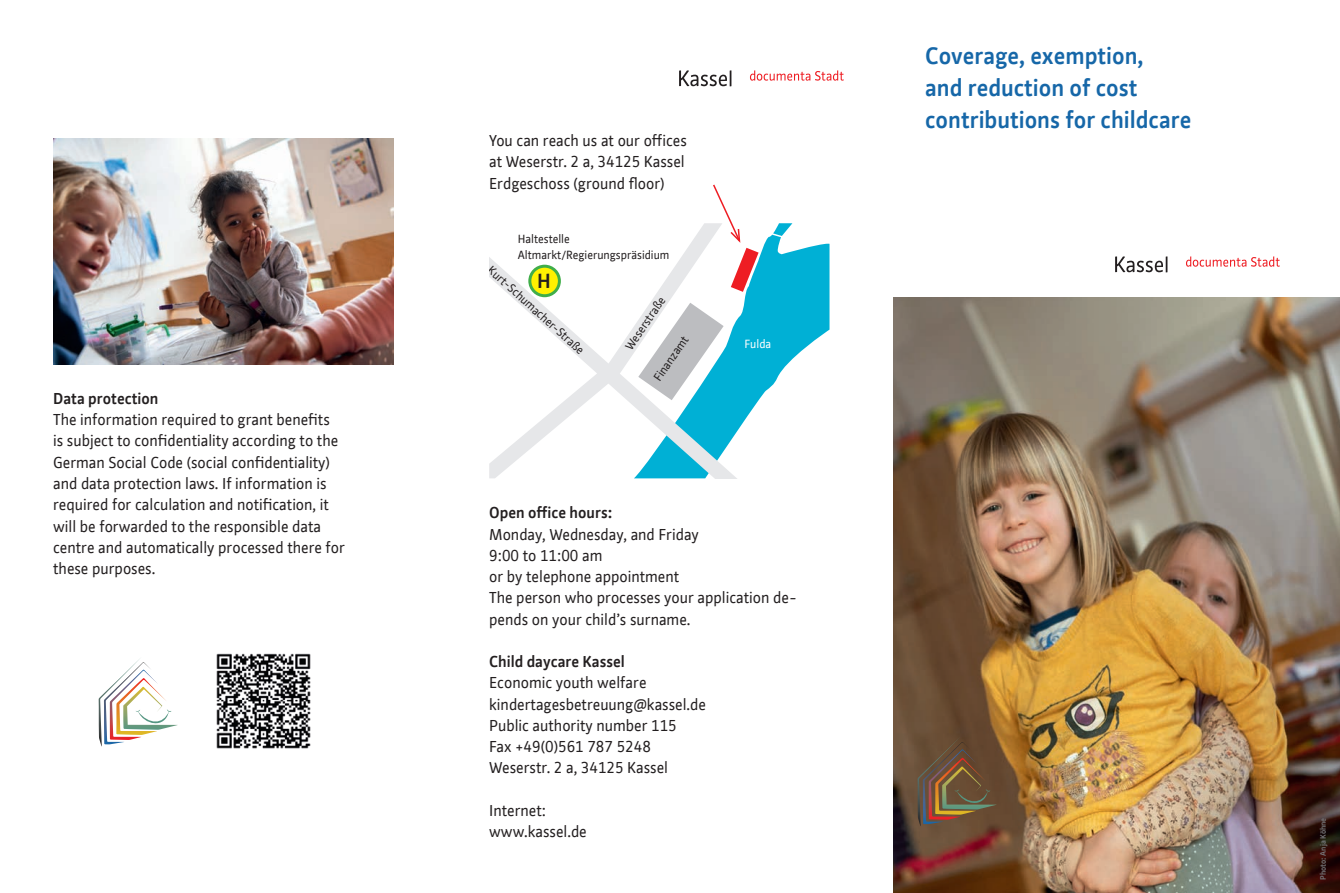
<style>
.page{position:relative;width:1340px;height:893px;background:#fff}
.page>*{position:absolute;margin:0;border:0;box-sizing:border-box;transform-origin:0 0}
.t1{font:700 22.5px/32px "Kassel";color:#1667a8}
.t2{font:700 19.5px "Kassel";color:#231f20}
.t3{font:15px/21.3px "Kassel";color:#231f20}
.t4{font:700 15px "Kassel";color:#231f20}
.t5{font:11.25px/15.9px "Kassel";color:#231f20}
.t6{font:11.25px "Kassel";color:#fff}
.t7{font:700 7.5px "Kassel";color:#757679}
</style>
<div class="page">
<img style="left:99px;top:659px;width:79px;height:87px">
<svg style="left:679px;top:70px;width:52px;height:16px"></svg>
<svg style="left:750px;top:70px;width:93px;height:11px"></svg>
<svg style="left:1115px;top:256px;width:52px;height:16px"></svg>
<svg style="left:1186px;top:256px;width:93px;height:11px"></svg>
<img style="left:893px;top:298px;width:446px;height:595px">
<svg style="left:917px;top:736px;width:79px;height:90px;background:#6e533a"></svg>
<img style="left:216px;top:653px;width:95px;height:96px">
<img style="left:53px;top:138px;width:340px;height:227px">
<svg style="left:686px;top:223px;width:143px;height:201px;fill:#00b0d5"></svg>
<svg style="left:489px;top:251px;width:253px;height:227px"></svg>
<svg style="left:638px;top:303px;width:85px;height:97px"></svg>
<svg style="left:528px;top:265px;width:33px;height:32px"></svg>
<svg style="left:713px;top:185px;width:45px;height:107px"></svg>
<p class="t4" style="left:53px;top:388px;width:107px">Data protection</p>
<p class="t3" style="left:53px;top:409px;width:293px">The information required to grant benefits<br>is subject to confidentiality according to the German Social Code (social confidentiality) and data protection laws. If information is required for calculation and notification, it will be forwarded to the responsible data centre and automatically processed there for these purposes.</p>
<p class="t3" style="left:489px;top:130px;width:199px">You can reach us at our offices at Weserstr. 2 a, 34125 Kassel<br>Erdgeschoss (ground floor)</p>
<p class="t5" style="left:518px;top:231px;width:153px">Haltestelle<br>Altmarkt/Regierungspräsidium</p>
<p class="t5" style="left:495px;top:262px;width:126px;rotate:42deg">Kurt-Schumacher-Straße</p>
<h2 class="t2" style="left:537px;top:267px;width:15px">H</h2>
<p class="t5" style="left:621px;top:344px;width:63px;rotate:-56deg">Weserstraße</p>
<p class="t5" style="left:650px;top:375px;width:53px;rotate:-56deg">Finanzamt</p>
<p class="t6" style="left:744px;top:336px;width:28px">Fulda</p>
<p class="t4" style="left:489px;top:502px;width:125px">Open office hours:</p>
<p class="t3" style="left:489px;top:523px;width:310px">Monday, Wednesday, and Friday<br>9:00 to 11:00 am<br>or by telephone appointment<br>The person who processes your application de&shy;pends on your child’s surname.</p>
<p class="t4" style="left:489px;top:651px;width:137px">Child daycare Kassel</p>
<p class="t3" style="left:489px;top:672px;width:218px">Economic youth welfare kindertagesbetreuung@kassel.de<br>Public authority number 115<br>Fax +49(0)561 787 5248<br>Weserstr. 2 a, 34125 Kassel</p>
<p class="t3" style="left:489px;top:799px;width:99px">Internet: www.kassel.de</p>
<h1 class="t1" style="left:925px;top:39px;width:267px">Coverage, exemption,<br>and reduction of cost contributions for childcare</h1>
<p class="t7" style="left:1317px;top:880px;width:64px;rotate:-90deg">Photo: Anja Köhne</p>
</div>
